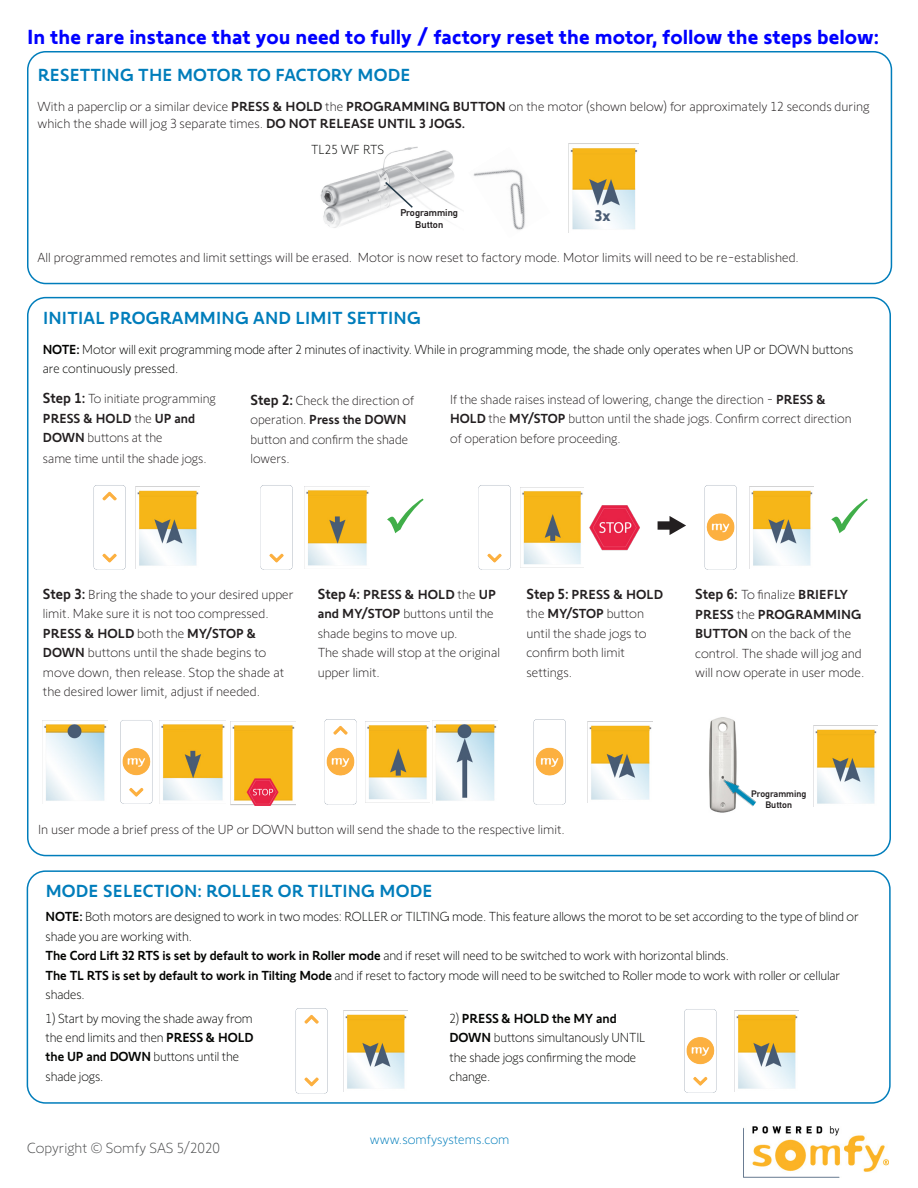
<style>
.page{position:relative;width:918px;height:1188px;background:#fff}
.page>*{position:absolute;margin:0;border:0;box-sizing:border-box;transform-origin:0 0}
.t1{font:21px "Somfy Sans";color:#00f}
.t2{font:500 18px "Somfy Sans";letter-spacing:.01em;color:#007dbb}
.Paragraph_Style_1{font:15.9px "Somfy Sans";color:#495c74}
.Bold_Paragraph_Heade{font:300 15px "Somfy Sans";color:#4b4c4d}
.t3{font:300 13.5px/19.5px "Somfy Sans";color:#231f20}
.t4{font:300 13.5px/19.5px "Somfy Sans";letter-spacing:-.01em;color:#040503}
.t5{font:300 13.5px "Somfy Sans";color:#007dbb}
.t6{font:500 9.9px "PF Din Text Pro";color:#231f20}
.t7{font:500 9.45px "PF Din Text Pro";color:#231f20}
.s1{font-weight:500}
.s2{font-weight:500;font-size:15px}
</style>
<div class="page">
<img style="left:743px;top:1126px;width:146px;height:51px">
<div style="left:27px;top:51px;width:865px;height:233px;border:2px solid #007dbb;border-radius:18px"></div>
<img style="left:568px;top:144px;width:70px;height:88px">
<img style="left:320px;top:146px;width:141px;height:82px">
<svg style="left:384px;top:180px;width:30px;height:29px"></svg>
<img style="left:473px;top:169px;width:52px;height:61px">
<img style="left:709px;top:717px;width:28px;height:96px">
<img style="left:715px;top:769px;width:41px;height:41px">
<img style="left:533px;top:719px;width:33px;height:86px">
<img style="left:120px;top:720px;width:40px;height:84px">
<img style="left:324px;top:719px;width:33px;height:86px">
<img style="left:704px;top:485px;width:33px;height:85px">
<img style="left:93px;top:485px;width:33px;height:85px">
<svg style="left:658px;top:516px;width:28px;height:19px"></svg>
<img style="left:260px;top:485px;width:33px;height:85px">
<img style="left:478px;top:485px;width:33px;height:85px">
<img style="left:589px;top:505px;width:51px;height:45px">
<img style="left:135px;top:487px;width:64px;height:81px">
<img style="left:751px;top:490px;width:62px;height:76px">
<img style="left:588px;top:721px;width:64px;height:79px">
<img style="left:813px;top:725px;width:65px;height:82px">
<img style="left:520px;top:487px;width:64px;height:81px">
<img style="left:304px;top:486px;width:65px;height:83px">
<img style="left:161px;top:724px;width:64px;height:77px">
<img style="left:367px;top:725px;width:62px;height:75px">
<img style="left:434px;top:724px;width:63px;height:77px">
<img style="left:231px;top:725px;width:65px;height:81px">
<img style="left:44px;top:724px;width:63px;height:77px">
<div style="left:27px;top:870px;width:864px;height:234px;border:2px solid #007dbb;border-radius:18px"></div>
<img style="left:343px;top:1010px;width:65px;height:82px">
<img style="left:295px;top:1008px;width:33px;height:86px">
<img style="left:684px;top:1009px;width:33px;height:84px">
<img style="left:734px;top:1010px;width:64px;height:82px">
<h1 class="t1" style="left:27px;top:22px;width:854px">In the rare instance that you need to fully / factory reset the motor, follow the steps below:</h1>
<p class="t2" style="left:38px;top:60px;width:374px">RESETTING THE MOTOR TO FACTORY MODE</p>
<p class="t3" style="left:38px;top:97px;width:833px;line-height:16.5px">With a paperclip or a similar device <span class="s1">PRESS &amp; HOLD</span> the <span class="s1">PROGRAMMING BUTTON</span> on the motor (shown below) for approximately 12 seconds during which the shade will jog 3 separate times. <span class="s1">DO NOT RELEASE UNTIL 3 JOGS.</span></p>
<p class="t4" style="left:311px;top:139px;width:74px">TL25 WF RTS</p>
<p class="t6" style="left:400px;top:207px;width:59px">Programming</p>
<p class="t6" style="left:415px;top:218px;width:29px">Button</p>
<p class="Paragraph_Style_1" style="left:595px;top:204px;width:18px">3x</p>
<p class="t3" style="left:38px;top:247px;width:763px">All programmed remotes and limit settings will be erased. Motor is now reset to factory mode. Motor limits will need to be re-established.</p>
<h2 class="t2" style="left:43px;top:303px;width:379px">INITIAL PROGRAMMING AND LIMIT SETTING</h2>
<p class="t4" style="left:43px;top:338px;width:812px"><span class="s1">NOTE:</span> Motor will exit programming mode after 2 minutes of inactivity. While in programming mode, the shade only operates when UP or DOWN buttons are continuously pressed.</p>
<p class="t3" style="left:43px;top:388px;width:174px"><span class="s2">Step 1:</span> To initiate programming<br><span class="s1">PRESS &amp; HOLD</span> the <span class="s1">UP and<br>DOWN</span> buttons at the</p>
<p class="t3" style="left:43px;top:448px;width:165px">same time until the shade jogs.</p>
<p class="t3" style="left:251px;top:389px;width:165px"><span class="s2">Step 2:</span> Check the direction of operation. <span class="s1">Press the DOWN </span>button and confirm the shade lowers.</p>
<p class="t3" style="left:450px;top:388px;width:403px">If the shade raises instead of lowering, change the direction - <span class="s1">PRESS &amp;<br>HOLD</span> the <span class="s1">MY/STOP</span> button until the shade jogs. Confirm correct direction of operation before proceeding.</p>
<p class="t3" style="left:43px;top:583px;width:252px"><span class="s2">Step 3:</span> Bring the shade to your desired upper</p>
<p class="t3" style="left:43px;top:603px;width:243px">limit. Make sure it is not too compressed.<br><span class="s1">PRESS &amp; HOLD</span> both the <span class="s1">MY/STOP &amp; DOWN</span> buttons until the shade begins to move down, then release. Stop the shade at the desired lower limit, adjust if needed.</p>
<p class="t3" style="left:318px;top:583px;width:180px"><span class="s2">Step 4:</span> <span class="s1">PRESS &amp; HOLD</span> the <span class="s1">UP and MY/STOP</span> buttons until the shade begins to move up.</p>
<p class="t3" style="left:318px;top:642px;width:184px">The shade will stop at the original upper limit.</p>
<p class="t3" style="left:526px;top:583px;width:138px"><span class="s2">Step 5:</span> <span class="s1">PRESS &amp; HOLD </span>the <span class="s1">MY/STOP</span> button until the shade jogs to confirm both limit</p>
<p class="t3" style="left:526px;top:661px;width:47px">settings.</p>
<p class="t3" style="left:695px;top:584px;width:171px"><span class="s2">Step 6:</span> To finalize <span class="s1">BRIEFLY<br>PRESS</span> the <span class="s1">PROGRAMMING<br>BUTTON</span> on the back of the control. The shade will jog and will now operate in user mode.</p>
<p class="t3" style="left:38px;top:819px;width:528px">In user mode a brief press of the UP or DOWN button will send the shade to the respective limit.</p>
<p class="t7" style="left:751px;top:788px;width:57px">Programming</p>
<p class="t7" style="left:765px;top:799px;width:28px">Button</p>
<p class="t2" style="left:46px;top:877px;width:388px">MODE SELECTION: ROLLER OR TILTING MODE</p>
<p class="t4" style="left:46px;top:906px;width:815px"><span class="s1">NOTE:</span> Both motors are designed to work in two modes: ROLLER or TILTING mode. This feature allows the morot to be set according to the type of blind or shade you are working with.</p>
<p class="t4" style="left:46px;top:945px;width:685px"><span class="s1">The Cord Lift 32 RTS is set by default to work in Roller mode</span> and if reset will need to be switched to work with horizontal blinds.</p>
<p class="t4" style="left:46px;top:964px;width:796px"><span class="s1">The TL RTS is set by default to work in Tilting Mode</span> and if reset to factory mode will need to be switched to Roller mode to work with roller or cellular shades.</p>
<p class="t4" style="left:46px;top:1007px;width:209px">1) Start by moving the shade away from the end limits and then <span class="s1">PRESS &amp; HOLD the UP and DOWN</span> buttons until the shade jogs.</p>
<p class="t4" style="left:450px;top:1007px;width:197px">2) <span class="s1">PRESS &amp; HOLD the MY and<br>DOWN</span> buttons simultanously UNTIL the shade jogs confirming the mode change.</p>
<p class="Bold_Paragraph_Heade" style="left:27px;top:1137px;width:195px">Copyright © Somfy SAS 5/2020</p>
<p class="t5" style="left:370px;top:1130px;width:141px">www.somfysystems.com</p>
</div>
